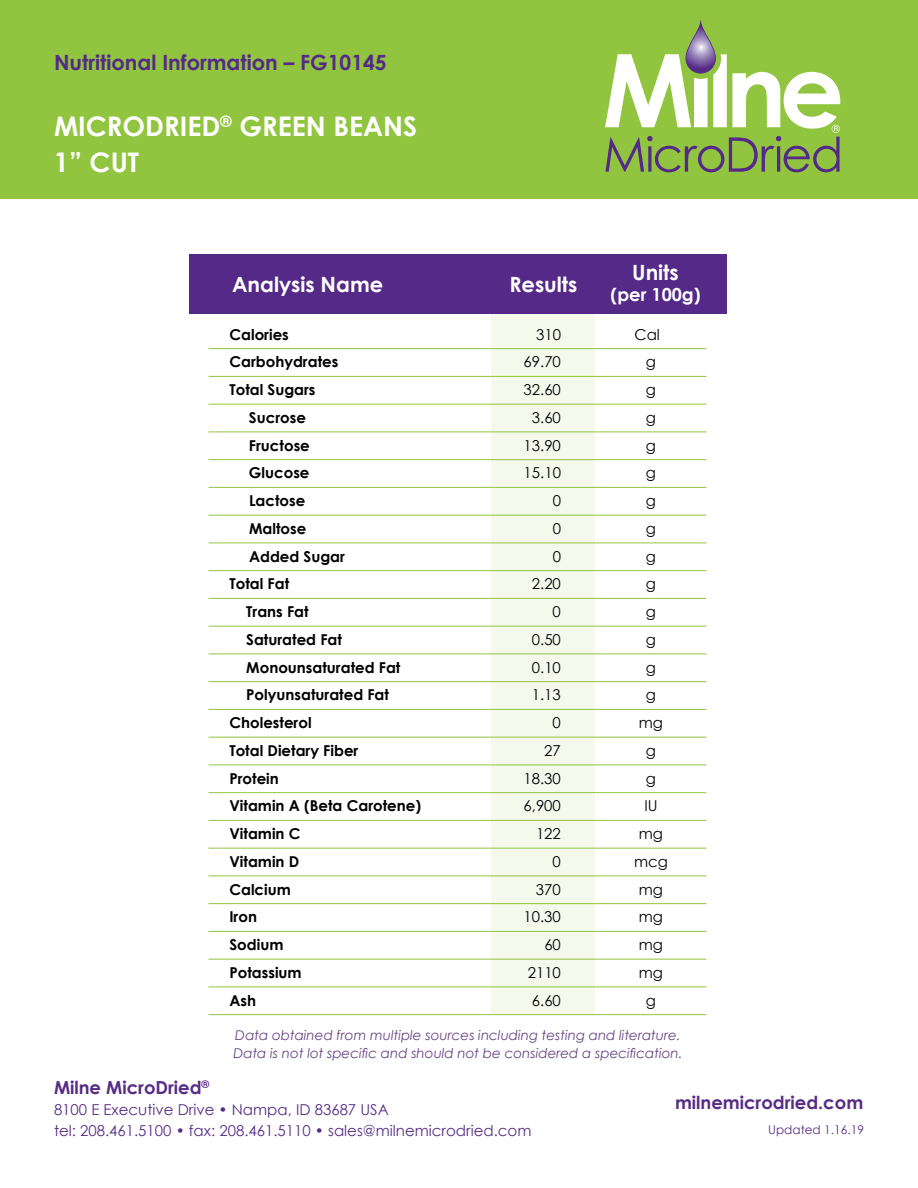
<style>
.page{position:relative;width:918px;height:1188px;background:#fff}
.page>*{position:absolute;margin:0;border:0;box-sizing:border-box;transform-origin:0 0}
.t1{font:700 27px/36px "Century Gothic";color:#fff}
.t2{font:700 21px "Century Gothic";color:#552988}
.t3{font:700 21px "Century Gothic";color:#fff}
.t4{font:700 18px "Century Gothic";color:#582c85}
.t5{font:700 18px "Century Gothic";color:#fff}
.t6{font:700 15px "Century Gothic";color:#000}
.t7{font:15px "Century Gothic";color:#000}
.t8{font:15px/21px "Century Gothic";color:#582c85}
.t9{font:italic 13.5px/18px "Century Gothic";color:#664384}
.t10{font:12px "Century Gothic";color:#582c85}
</style>
<div class="page">
<div style="left:0;top:0;width:918px;height:199px;background:#92c53f"></div>
<svg style="left:605px;top:21px;width:235px;height:151px"></svg>
<div style="left:491px;top:264px;width:104px;height:750px;background:#f4f9ec"></div>
<div style="left:189px;top:254px;width:538px;height:59px;background:#552988"></div>
<hr style="left:208px;top:348px;width:498px;height:1px;background:#92c53f">
<hr style="left:208px;top:376px;width:498px;height:1px;background:#92c53f">
<hr style="left:208px;top:404px;width:498px;height:1px;background:#92c53f">
<hr style="left:208px;top:432px;width:498px;height:1px;background:#92c53f">
<hr style="left:208px;top:459px;width:498px;height:1px;background:#92c53f">
<hr style="left:208px;top:487px;width:498px;height:1px;background:#92c53f">
<hr style="left:208px;top:515px;width:498px;height:1px;background:#92c53f">
<hr style="left:208px;top:543px;width:498px;height:1px;background:#92c53f">
<hr style="left:208px;top:570px;width:498px;height:1px;background:#92c53f">
<hr style="left:208px;top:598px;width:498px;height:1px;background:#92c53f">
<hr style="left:208px;top:626px;width:498px;height:1px;background:#92c53f">
<hr style="left:208px;top:654px;width:498px;height:1px;background:#92c53f">
<hr style="left:208px;top:681px;width:498px;height:1px;background:#92c53f">
<hr style="left:208px;top:709px;width:498px;height:1px;background:#92c53f">
<hr style="left:208px;top:737px;width:498px;height:1px;background:#92c53f">
<hr style="left:208px;top:765px;width:498px;height:1px;background:#92c53f">
<hr style="left:208px;top:792px;width:498px;height:1px;background:#92c53f">
<hr style="left:208px;top:820px;width:498px;height:1px;background:#92c53f">
<hr style="left:208px;top:848px;width:498px;height:1px;background:#92c53f">
<hr style="left:208px;top:876px;width:498px;height:1px;background:#92c53f">
<hr style="left:208px;top:903px;width:498px;height:1px;background:#92c53f">
<hr style="left:208px;top:931px;width:498px;height:1px;background:#92c53f">
<hr style="left:208px;top:959px;width:498px;height:1px;background:#92c53f">
<hr style="left:208px;top:987px;width:498px;height:1px;background:#92c53f">
<hr style="left:208px;top:1014px;width:498px;height:1px;background:#92c53f">
<h2 class="t2" style="left:54px;top:49px;width:334px">Nutritional Information – FG10145</h2>
<h1 class="t1" style="left:54px;top:107px;width:365px">MICRODRIED<sup>®</sup> GREEN BEANS<br>1” CUT</h1>
<h2 class="t3" style="left:632px;top:259px;width:48px">Units</h2>
<p class="t5" style="left:611px;top:284px;width:91px">(per 100g)</p>
<h2 class="t3" style="left:232px;top:271px;width:153px">Analysis Name</h2>
<h2 class="t3" style="left:509px;top:271px;width:70px">Results</h2>
<p class="t6" style="left:230px;top:325px;width:61px">Calories</p>
<p class="t7" style="left:536px;top:325px;width:26px">310</p>
<p class="t7" style="left:635px;top:325px;width:27px">Cal</p>
<p class="t6" style="left:229px;top:352px;width:110px">Carbohydrates</p>
<p class="t7" style="left:524px;top:353px;width:39px">69.70</p>
<p class="t7" style="left:646px;top:353px;width:12px">g</p>
<p class="t6" style="left:229px;top:380px;width:88px">Total Sugars</p>
<p class="t7" style="left:524px;top:381px;width:39px">32.60</p>
<p class="t7" style="left:646px;top:381px;width:12px">g</p>
<p class="t6" style="left:249px;top:408px;width:58px">Sucrose</p>
<p class="t7" style="left:532px;top:408px;width:31px">3.60</p>
<p class="t7" style="left:646px;top:408px;width:12px">g</p>
<p class="t6" style="left:249px;top:436px;width:62px">Fructose</p>
<p class="t7" style="left:524px;top:436px;width:39px">13.90</p>
<p class="t7" style="left:646px;top:436px;width:12px">g</p>
<p class="t6" style="left:249px;top:463px;width:62px">Glucose</p>
<p class="t7" style="left:524px;top:464px;width:39px">15.10</p>
<p class="t7" style="left:646px;top:464px;width:12px">g</p>
<p class="t6" style="left:249px;top:491px;width:58px">Lactose</p>
<p class="t7" style="left:553px;top:492px;width:10px">0</p>
<p class="t7" style="left:646px;top:492px;width:12px">g</p>
<p class="t6" style="left:249px;top:519px;width:59px">Maltose</p>
<p class="t7" style="left:553px;top:519px;width:10px">0</p>
<p class="t7" style="left:646px;top:519px;width:12px">g</p>
<p class="t6" style="left:249px;top:547px;width:98px">Added Sugar</p>
<p class="t7" style="left:553px;top:547px;width:10px">0</p>
<p class="t7" style="left:646px;top:547px;width:12px">g</p>
<p class="t6" style="left:229px;top:574px;width:61px">Total Fat</p>
<p class="t7" style="left:532px;top:575px;width:31px">2.20</p>
<p class="t7" style="left:646px;top:575px;width:12px">g</p>
<p class="t6" style="left:246px;top:602px;width:64px">Trans Fat</p>
<p class="t7" style="left:553px;top:603px;width:10px">0</p>
<p class="t7" style="left:646px;top:603px;width:12px">g</p>
<p class="t6" style="left:246px;top:630px;width:97px">Saturated Fat</p>
<p class="t7" style="left:532px;top:630px;width:31px">0.50</p>
<p class="t7" style="left:646px;top:630px;width:12px">g</p>
<p class="t6" style="left:246px;top:658px;width:156px">Monounsaturated Fat</p>
<p class="t7" style="left:532px;top:658px;width:31px">0.10</p>
<p class="t7" style="left:646px;top:658px;width:12px">g</p>
<p class="t6" style="left:246px;top:686px;width:144px">Polyunsaturated Fat</p>
<p class="t7" style="left:532px;top:686px;width:31px">1.13</p>
<p class="t7" style="left:646px;top:686px;width:12px">g</p>
<p class="t6" style="left:229px;top:713px;width:84px">Cholesterol</p>
<p class="t7" style="left:553px;top:714px;width:10px">0</p>
<p class="t7" style="left:639px;top:714px;width:26px">mg</p>
<p class="t6" style="left:229px;top:741px;width:131px">Total Dietary Fiber</p>
<p class="t7" style="left:544px;top:741px;width:18px">27</p>
<p class="t7" style="left:646px;top:741px;width:12px">g</p>
<p class="t6" style="left:229px;top:769px;width:51px">Protein</p>
<p class="t7" style="left:524px;top:769px;width:39px">18.30</p>
<p class="t7" style="left:646px;top:769px;width:12px">g</p>
<p class="t6" style="left:229px;top:797px;width:193px">Vitamin A (Beta Carotene)</p>
<p class="t7" style="left:524px;top:797px;width:39px">6,900</p>
<p class="t7" style="left:644px;top:797px;width:15px">IU</p>
<p class="t6" style="left:229px;top:824px;width:73px">Vitamin C</p>
<p class="t7" style="left:536px;top:825px;width:26px">122</p>
<p class="t7" style="left:639px;top:825px;width:26px">mg</p>
<p class="t6" style="left:229px;top:852px;width:71px">Vitamin D</p>
<p class="t7" style="left:553px;top:852px;width:10px">0</p>
<p class="t7" style="left:634px;top:852px;width:35px">mcg</p>
<p class="t6" style="left:229px;top:880px;width:63px">Calcium</p>
<p class="t7" style="left:536px;top:880px;width:26px">370</p>
<p class="t7" style="left:639px;top:880px;width:26px">mg</p>
<p class="t6" style="left:229px;top:907px;width:29px">Iron</p>
<p class="t7" style="left:524px;top:908px;width:39px">10.30</p>
<p class="t7" style="left:639px;top:908px;width:26px">mg</p>
<p class="t6" style="left:229px;top:935px;width:55px">Sodium</p>
<p class="t7" style="left:544px;top:936px;width:18px">60</p>
<p class="t7" style="left:639px;top:936px;width:26px">mg</p>
<p class="t6" style="left:229px;top:963px;width:74px">Potassium</p>
<p class="t7" style="left:528px;top:963px;width:35px">2110</p>
<p class="t7" style="left:639px;top:963px;width:26px">mg</p>
<p class="t6" style="left:229px;top:991px;width:28px">Ash</p>
<p class="t7" style="left:532px;top:991px;width:31px">6.60</p>
<p class="t7" style="left:646px;top:991px;width:12px">g</p>
<p class="t9" style="left:233px;top:1026px;width:451px">Data obtained from multiple sources including testing and literature.<br>Data is not lot specific and should not be considered a specification.</p>
<p class="t4" style="left:54px;top:1076px;width:157px">Milne MicroDried<sup>®</sup></p>
<p class="t8" style="left:54px;top:1098px;width:479px">8100 E Executive Drive • Nampa, ID 83687 USA<br>tel: 208.461.5100 • fax: 208.461.5110 • sales@milnemicrodried.com</p>
<p class="t4" style="left:675px;top:1091px;width:190px">milnemicrodried.com</p>
<p class="t10" style="left:768px;top:1123px;width:97px">Updated 1.16.19</p>
</div>
